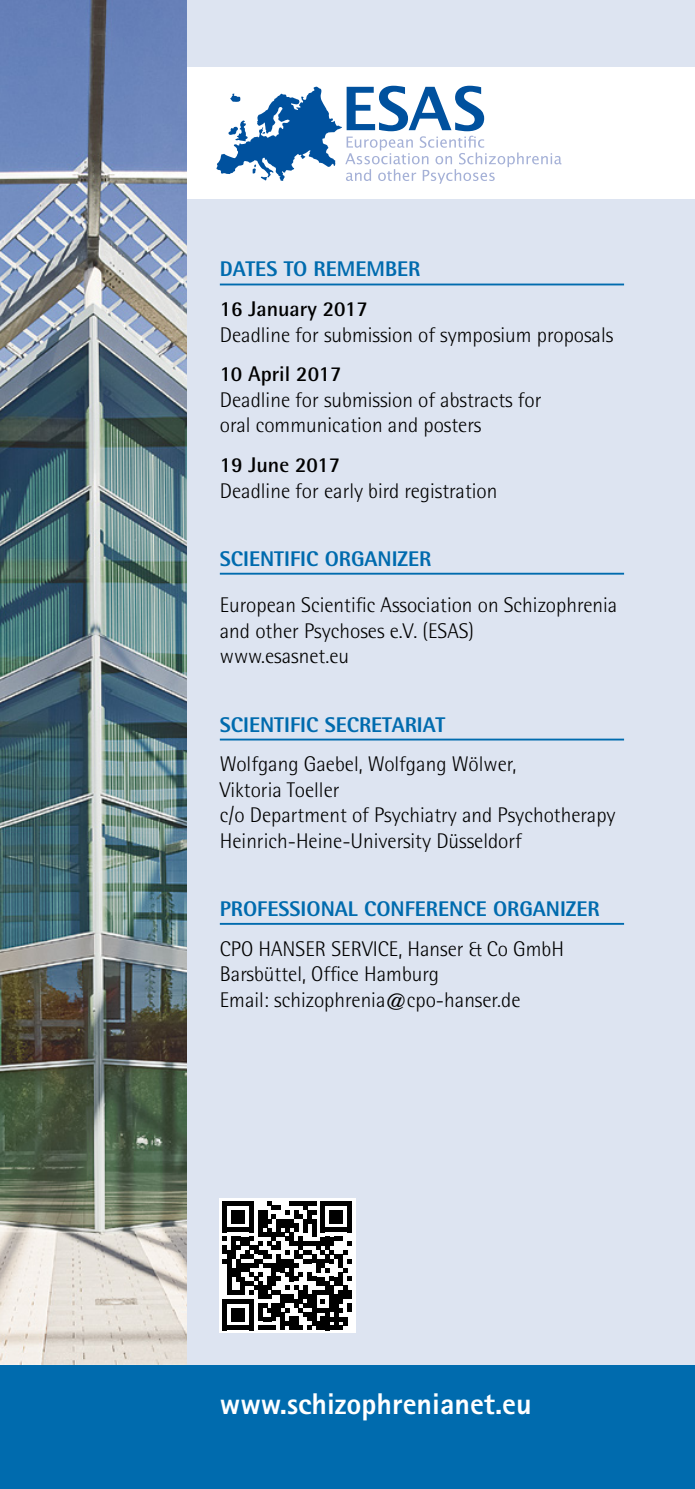
<style>
.page{position:relative;width:695px;height:1489px;background:#fff}
.page>*{position:absolute;margin:0;border:0;box-sizing:border-box;transform-origin:0 0}
.t1{font:800 30px "Rotis Sans Serif";color:#fff}
.t2{font:300 21.25px/25.5px "Rotis Semi Sans";color:#000}
.t3{font:800 21.25px "Rotis Semi Sans";color:#006bae}
.t4{font:700 21.25px "Rotis Semi Sans";color:#000}
</style>
<div class="page">
<div style="left:0;top:1363px;width:694px;height:125px;background:#006bae"></div>
<img style="left:0;top:0;width:188px;height:1363px">
<div style="left:188px;top:0;width:506px;height:1363px;background:#dde4f1"></div>
<hr style="left:220px;top:283px;width:404px;height:2px;background:#006bae">
<hr style="left:220px;top:572px;width:404px;height:2px;background:#006bae">
<hr style="left:220px;top:738px;width:404px;height:2px;background:#006bae">
<hr style="left:220px;top:922px;width:404px;height:2px;background:#006bae">
<div style="left:188px;top:67px;width:506px;height:131px;background:#fff"></div>
<svg style="left:216px;top:86px;width:345px;height:98px"></svg>
<svg style="left:220px;top:1198px;width:136px;height:134px;background:#dfdfdf"></svg>
<svg style="left:223px;top:1200px;width:129px;height:129px;background:#6c6c6c"></svg>
<div style="left:347px;top:1289px;width:5px;height:9px;background:#000"></div>
<div style="left:347px;top:1303px;width:5px;height:9px;background:#000"></div>
<p class="t3" style="left:220px;top:256px;width:202px">DATES TO REMEMBER</p>
<p class="t4" style="left:220px;top:296px;width:150px">16 January 2017</p>
<p class="t2" style="left:220px;top:322px;width:395px">Deadline for submission of symposium proposals</p>
<p class="t4" style="left:220px;top:361px;width:123px">10 April 2017</p>
<p class="t2" style="left:220px;top:387px;width:323px">Deadline for submission of abstracts for oral communication and posters</p>
<p class="t4" style="left:220px;top:452px;width:122px">19 June 2017</p>
<p class="t2" style="left:220px;top:477px;width:279px">Deadline for early bird registration</p>
<p class="t3" style="left:220px;top:545px;width:213px">SCIENTIFIC ORGANIZER</p>
<p class="t2" style="left:220px;top:592px;width:399px">European Scientific Association on Schizophrenia and other Psychoses e.V. (ESAS)<br>www.esasnet.eu</p>
<p class="t3" style="left:220px;top:710px;width:227px">SCIENTIFIC SECRETARIAT</p>
<p class="t2" style="left:220px;top:751px;width:397px">Wolfgang Gaebel, Wolfgang Wölwer,<br>Viktoria Toeller<br>c/o Department of Psychiatry and Psychotherapy Heinrich-Heine-University Düsseldorf</p>
<p class="t3" style="left:220px;top:895px;width:381px">PROFESSIONAL CONFERENCE ORGANIZER</p>
<p class="t2" style="left:220px;top:935px;width:345px">CPO HANSER SERVICE, Hanser &amp; Co GmbH<br>Barsbüttel, Office Hamburg<br>Email: schizophrenia@cpo-hanser.de</p>
<h1 class="t1" style="left:220px;top:1384px;width:313px">www.schizophrenianet.eu</h1>
</div>
